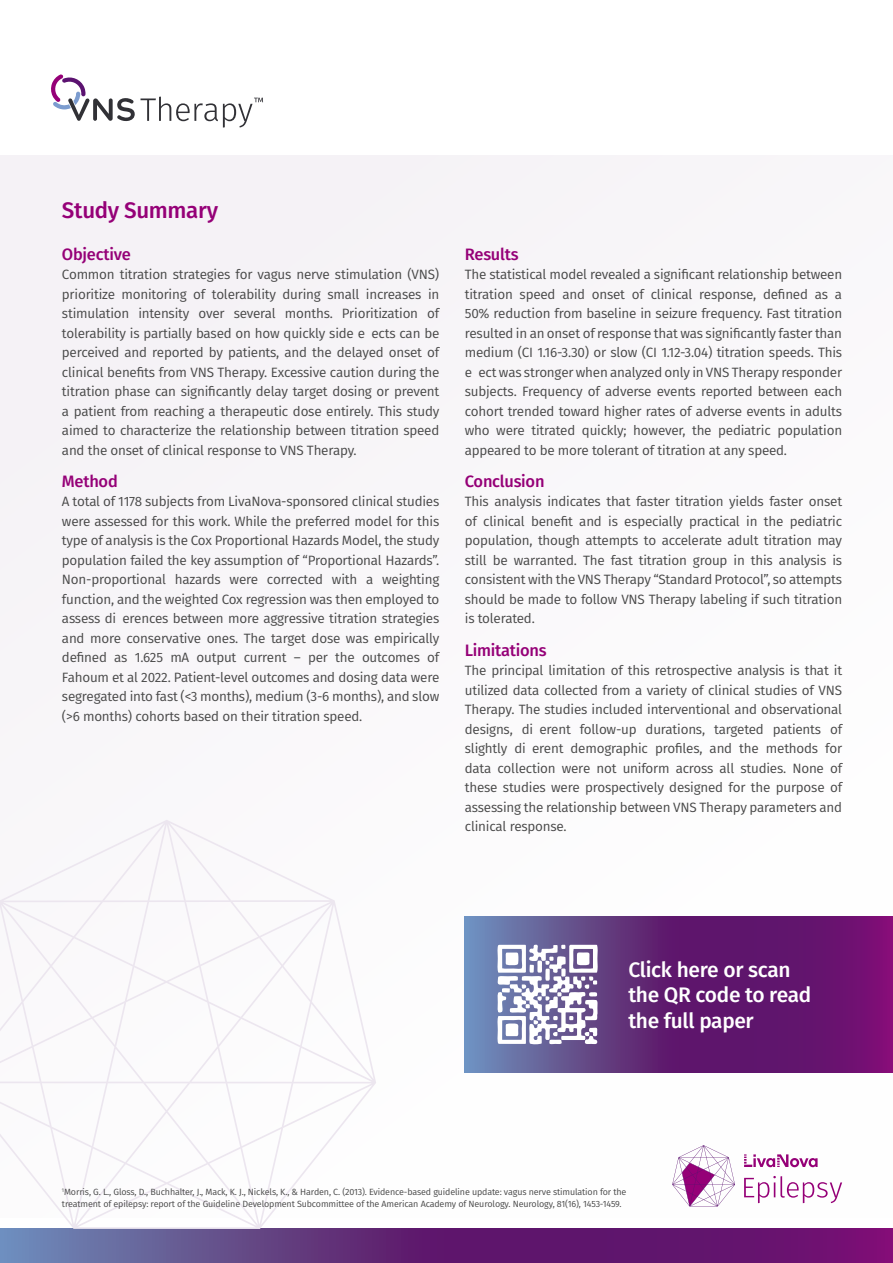
<style>
.page{position:relative;width:893px;height:1263px;background:#fff}
.page>*{position:absolute;margin:0;border:0;box-sizing:border-box;transform-origin:0 0}
.t1{font:500 22.5px "Fira Sans";letter-spacing:-.015em;color:#950077}
.t2{font:500 21px/25.5px "Fira Sans";letter-spacing:-.015em;color:#fff}
.t3{font:500 16.5px "Fira Sans";letter-spacing:-.015em;color:#950077}
.t4{font:13.5px/19.5px "Fira Sans";letter-spacing:-.015em;color:#484848;text-align:justify}
.t5{font:9px/12px "Fira Sans";letter-spacing:-.015em;color:#484848}
</style>
<div class="page">
<div style="left:0;top:155px;width:893px;height:1062px;background:#f5f2f6"></div>
<svg style="left:0;top:1229px;width:893px;height:34px;background:#65317e"></svg>
<svg style="left:51px;top:74px;width:84px;height:47px"></svg>
<svg style="left:141px;top:97px;width:122px;height:31px"></svg>
<svg style="left:744px;top:1154px;width:74px;height:13px"></svg>
<svg style="left:744px;top:1176px;width:98px;height:27px"></svg>
<svg style="left:672px;top:1145px;width:63px;height:61px"></svg>
<svg style="left:0;top:820px;width:376px;height:409px"></svg>
<svg style="left:465px;top:917px;width:428px;height:156px;background:#652a7a"></svg>
<svg style="left:497px;top:944px;width:101px;height:101px"></svg>
<h1 class="t1" style="left:62px;top:193px;width:158px">Study Summary</h1>
<p class="t3" style="left:62px;top:241px;width:70px">Objective</p>
<p class="t4" style="left:62px;top:264px;width:379px">Common titration strategies for vagus nerve stimulation (VNS) prioritize monitoring of tolerability during small increases in stimulation intensity over several months. Prioritization of tolerability is partially based on how quickly side e ects can be perceived and reported by patients, and the delayed onset of clinical benefits from VNS Therapy. Excessive caution during the titration phase can significantly delay target dosing or prevent a patient from reaching a therapeutic dose entirely. This study aimed to characterize the relationship between titration speed and the onset of clinical response to VNS Therapy.</p>
<p class="t3" style="left:62px;top:468px;width:57px">Method</p>
<p class="t4" style="left:62px;top:492px;width:379px">A total of 1178 subjects from LivaNova-sponsored clinical studies were assessed for this work. While the preferred model for this type of analysis is the Cox Proportional Hazards Model, the study population failed the key assumption of “Proportional Hazards”.<br>Non-proportional hazards were corrected with a weighting function, and the weighted Cox regression was then employed to assess di erences between more aggressive titration strategies and more conservative ones. The target dose was empirically defined as 1.625 mA output current – per the outcomes of Fahoum et al 2022. Patient-level outcomes and dosing data were segregated into fast (&lt;3 months), medium (3-6 months), and slow (&gt;6 months) cohorts based on their titration speed.</p>
<p class="t3" style="left:465px;top:241px;width:55px">Results</p>
<p class="t4" style="left:465px;top:264px;width:379px">The statistical model revealed a significant relationship between titration speed and onset of clinical response, defined as a 50% reduction from baseline in seizure frequency. Fast titration resulted in an onset of response that was significantly faster than medium (CI 1.16-3.30) or slow (CI 1.12-3.04) titration speeds. This e ect was stronger when analyzed only in VNS Therapy responder subjects. Frequency of adverse events reported between each cohort trended toward higher rates of adverse events in adults who were titrated quickly; however, the pediatric population appeared to be more tolerant of titration at any speed.</p>
<p class="t3" style="left:465px;top:468px;width:81px">Conclusion</p>
<p class="t4" style="left:465px;top:492px;width:379px">This analysis indicates that faster titration yields faster onset of clinical benefit and is especially practical in the pediatric population, though attempts to accelerate adult titration may still be warranted. The fast titration group in this analysis is consistent with the VNS Therapy “Standard Protocol”, so attempts should be made to follow VNS Therapy labeling if such titration is tolerated.</p>
<p class="t3" style="left:465px;top:637px;width:83px">Limitations</p>
<p class="t4" style="left:465px;top:660px;width:379px">The principal limitation of this retrospective analysis is that it utilized data collected from a variety of clinical studies of VNS Therapy. The studies included interventional and observational designs, di erent follow-up durations, targeted patients of slightly di erent demographic profiles, and the methods for data collection were not uniform across all studies. None of these studies were prospectively designed for the purpose of assessing the relationship between VNS Therapy parameters and clinical response.</p>
<h2 class="t2" style="left:628px;top:956px;width:184px">Click here or scan the QR code to read the full paper</h2>
<p class="t5" style="left:62px;top:1185px;width:566px"><sup>1</sup>Morris, G. L., Gloss, D., Buchhalter, J., Mack, K. J., Nickels, K., &amp; Harden, C. (2013). Evidence-based guideline update: vagus nerve stimulation for the treatment of epilepsy: report of the Guideline Development Subcommittee of the American Academy of Neurology. Neurology, 81(16), 1453-1459.</p>
</div>
